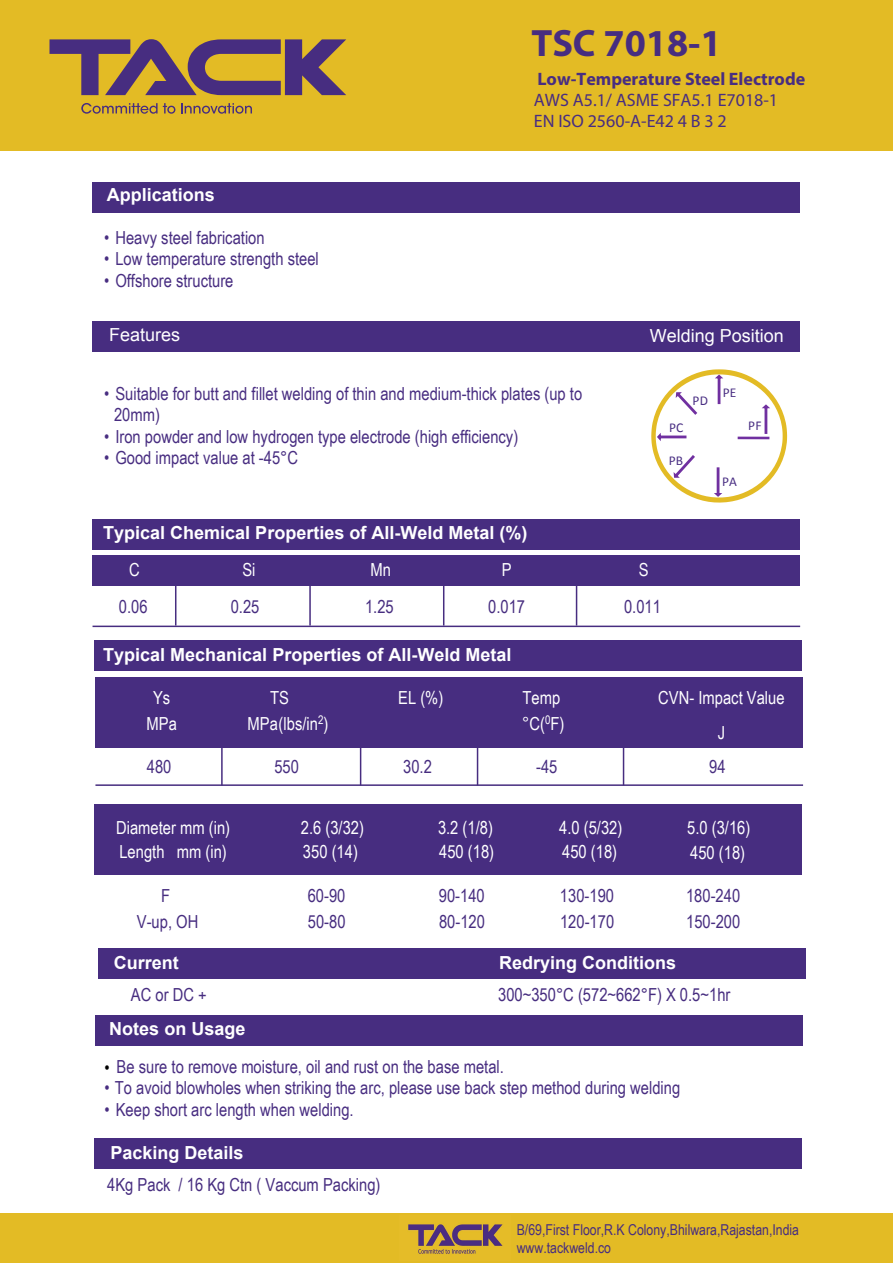
<style>
.page{position:relative;width:893px;height:1263px;background:#fff}
.page>*{position:absolute;margin:0;border:0;box-sizing:border-box;transform-origin:0 0}
.t1{font:700 38.25px "Myriad Pro";color:#472d80}
.t2{font:18px/21.6px "Arial Narrow";color:#482d81}
.t3{font:18px "Arial Narrow";color:#472d80}
.t4{font:700 18px "Arial";color:#fff}
.t5{font:18px/25.3px "Arial Narrow";color:#fff}
.t6{font:18px/21.1px "Myriad Pro";color:#482d81}
.t7{font:700 18px "Myriad Pro";color:#482d81}
.t8{font:18px "Arial";color:#fff}
.t9{font:18px "Arial";color:#fff}
.t10{font:15px/18px "Arial Narrow";color:#472d80}
.t11{font:13.5px "Calibri";letter-spacing:.005em;color:#482d82}
.s1{font-family:"Arial"}
.s2{color:#000}
</style>
<div class="page">
<div style="left:0;top:0;width:893px;height:151px;background:#e3bb25"></div>
<div style="left:0;top:1213px;width:893px;height:49px;background:#e3bb25"></div>
<div style="left:93px;top:182px;width:707px;height:30px;background:#472d80"></div>
<div style="left:93px;top:321px;width:707px;height:31px;background:#472d80"></div>
<div style="left:93px;top:519px;width:707px;height:30px;background:#472d80"></div>
<div style="left:94px;top:640px;width:708px;height:31px;background:#472d80"></div>
<div style="left:95px;top:1138px;width:707px;height:30px;background:#472d80"></div>
<div style="left:95px;top:677px;width:708px;height:71px;background:#472d80"></div>
<div style="left:93px;top:555px;width:707px;height:31px;background:#472d80"></div>
<div style="left:95px;top:804px;width:707px;height:71px;background:#472d80"></div>
<hr style="left:93px;top:626px;width:707px;height:1px;background:#472d80">
<hr style="left:95px;top:784px;width:708px;height:2px;background:#472d80">
<hr style="left:175px;top:564px;width:1px;height:61px;background:#472d80">
<hr style="left:309px;top:564px;width:2px;height:61px;background:#472d80">
<hr style="left:443px;top:564px;width:1px;height:61px;background:#472d80">
<hr style="left:221px;top:726px;width:2px;height:59px;background:#472d80">
<hr style="left:360px;top:726px;width:1px;height:59px;background:#472d80">
<hr style="left:477px;top:726px;width:1px;height:59px;background:#472d80">
<hr style="left:623px;top:726px;width:1px;height:59px;background:#472d80">
<hr style="left:576px;top:564px;width:1px;height:61px;background:#472d80">
<svg style="left:49px;top:39px;width:297px;height:56px"></svg>
<svg style="left:81px;top:103px;width:94px;height:11px"></svg>
<svg style="left:181px;top:103px;width:71px;height:11px"></svg>
<div style="left:98px;top:948px;width:707px;height:31px;background:#472d80"></div>
<div style="left:95px;top:1015px;width:708px;height:31px;background:#472d80"></div>
<img style="left:408px;top:1224px;width:95px;height:30px">
<svg style="left:651px;top:369px;width:136px;height:134px"></svg>
<p class="t4" style="left:107px;top:183px;width:110px">Applications</p>
<p class="t2" style="left:104px;top:226px;width:162px">• Heavy steel fabrication</p>
<p class="t2" style="left:104px;top:247px;width:216px">• Low temperature strength steel</p>
<p class="t2" style="left:104px;top:269px;width:131px">• Offshore structure</p>
<p class="t9" style="left:109px;top:322px;width:73px">Features</p>
<h1 class="t1" style="left:531px;top:18px;width:192px">TSC 7018-1</h1>
<p class="t7" style="left:537px;top:67px;width:269px">Low-Temperature Steel Electrode</p>
<p class="t6" style="left:534px;top:89px;width:246px">AWS A5.1/ ASME SFA5.1 E7018-1<br>EN ISO 2560-A-E42 4 B 3 2</p>
<p class="t8" style="left:650px;top:323px;width:136px">Welding Position</p>
<p class="t2" style="left:114px;top:382px;width:470px;text-indent:-10px">• Suitable for butt and fillet welding of thin and medium-thick plates (up to<br>20mm)</p>
<p class="t2" style="left:104px;top:425px;width:416px">• Iron powder and low hydrogen type electrode (high efficiency)</p>
<p class="t2" style="left:104px;top:447px;width:196px">• Good impact value at -45°C</p>
<p class="t4" style="left:103px;top:520px;width:426px">Typical Chemical Properties of All-Weld Metal (%)</p>
<p class="t5" style="left:129px;top:556px;width:12px">C</p>
<p class="t5" style="left:242px;top:556px;width:15px">Si</p>
<p class="t5" style="left:370px;top:556px;width:22px">Mn</p>
<p class="t5" style="left:502px;top:556px;width:11px">P</p>
<p class="t5" style="left:639px;top:556px;width:11px">S</p>
<p class="t11" style="left:693px;top:395px;width:17px">PD</p>
<p class="t11" style="left:723px;top:387px;width:15px">PE</p>
<p class="t11" style="left:669px;top:422px;width:16px">PC</p>
<p class="t11" style="left:748px;top:420px;width:15px">PF</p>
<p class="t11" style="left:669px;top:454px;width:16px">PB</p>
<p class="t11" style="left:722px;top:476px;width:16px">PA</p>
<p class="t3" style="left:119px;top:594px;width:30px">0.06</p>
<p class="t3" style="left:231px;top:594px;width:30px">0.25</p>
<p class="t3" style="left:365px;top:594px;width:30px">1.25</p>
<p class="t3" style="left:488px;top:594px;width:38px">0.017</p>
<p class="t3" style="left:624px;top:594px;width:38px">0.011</p>
<p class="t4" style="left:103px;top:643px;width:410px">Typical Mechanical Properties of All-Weld Metal</p>
<p class="t5" style="left:153px;top:685px;width:19px">Ys</p>
<p class="t5" style="left:398px;top:685px;width:47px">EL (%)</p>
<p class="t5" style="left:523px;top:685px;width:39px">Temp</p>
<p class="t5" style="left:147px;top:710px;width:32px">MPa</p>
<p class="t5" style="left:658px;top:680px;width:128px;line-height:34.3px;text-align:center">CVN- Impact Value<br>J</p>
<p class="t3" style="left:709px;top:754px;width:18px">94</p>
<p class="t5" style="left:248px;top:685px;width:82px;text-indent:23px">TS<br>MPa (lbs/in<sup>2</sup>)</p>
<p class="t5" style="left:522px;top:710px;width:44px"><span class="s1">°</span>C(<sup>0</sup>F)</p>
<p class="t3" style="left:147px;top:754px;width:26px">480</p>
<p class="t3" style="left:274px;top:754px;width:26px">55 0</p>
<p class="t3" style="left:403px;top:754px;width:30px">30.2</p>
<p class="t3" style="left:536px;top:754px;width:23px">-45</p>
<p class="t5" style="left:116px;top:814px;width:115px">Diameter mm (in)</p>
<p class="t5" style="left:301px;top:814px;width:65px">2.6 (3/32)</p>
<p class="t5" style="left:438px;top:814px;width:56px">3.2 (1/8)</p>
<p class="t5" style="left:559px;top:814px;width:65px">4.0 (5/32)</p>
<p class="t5" style="left:687px;top:814px;width:65px">5.0 (3/16)</p>
<p class="t5" style="left:119px;top:839px;width:109px">Length mm (in)</p>
<p class="t5" style="left:303px;top:839px;width:56px">350 (14)</p>
<p class="t5" style="left:439px;top:839px;width:56px">450 (18)</p>
<p class="t5" style="left:562px;top:839px;width:56px">450 (18)</p>
<p class="t5" style="left:690px;top:839px;width:56px">450 (18)</p>
<p class="t3" style="left:161px;top:883px;width:11px">F</p>
<p class="t3" style="left:308px;top:883px;width:39px">60-90</p>
<p class="t3" style="left:439px;top:883px;width:47px">90-140</p>
<p class="t3" style="left:560px;top:883px;width:56px">130-190</p>
<p class="t3" style="left:686px;top:883px;width:56px">180-240</p>
<p class="t3" style="left:137px;top:908px;width:63px">V-up, OH</p>
<p class="t3" style="left:308px;top:908px;width:39px">50-80</p>
<p class="t3" style="left:439px;top:908px;width:47px">80-120</p>
<p class="t3" style="left:560px;top:908px;width:56px">120-170</p>
<p class="t3" style="left:686px;top:908px;width:56px">150-200</p>
<p class="t4" style="left:114px;top:950px;width:66px">Current</p>
<p class="t4" style="left:499px;top:950px;width:179px">Redrying Conditions</p>
<p class="t3" style="left:131px;top:981px;width:77px">AC or DC +</p>
<p class="t3" style="left:498px;top:981px;width:234px">300~350°C (572~662°F) X 0.5~1hr</p>
<p class="t4" style="left:109px;top:1015px;width:138px">Notes on Usage</p>
<p class="t2" style="left:104px;top:1055px;width:401px"><span class="s2">•</span> Be sure to remove moisture, oil and rust on the base metal.</p>
<p class="t2" style="left:104px;top:1076px;width:577px">• To avoid blowholes when striking the arc, please use back step method during welding</p>
<p class="t2" style="left:104px;top:1098px;width:251px">• Keep short arc length when welding.</p>
<p class="t4" style="left:110px;top:1141px;width:135px">Packing Details</p>
<p class="t3" style="left:107px;top:1171px;width:275px">4Kg Pack / 16 Kg Ctn ( Vaccum Packing)</p>
<p class="t10" style="left:517px;top:1220px;width:284px">B/69,First Floor,R.K Colony,Bhilwara,Rajastan,India www.tackweld.co</p>
</div>
